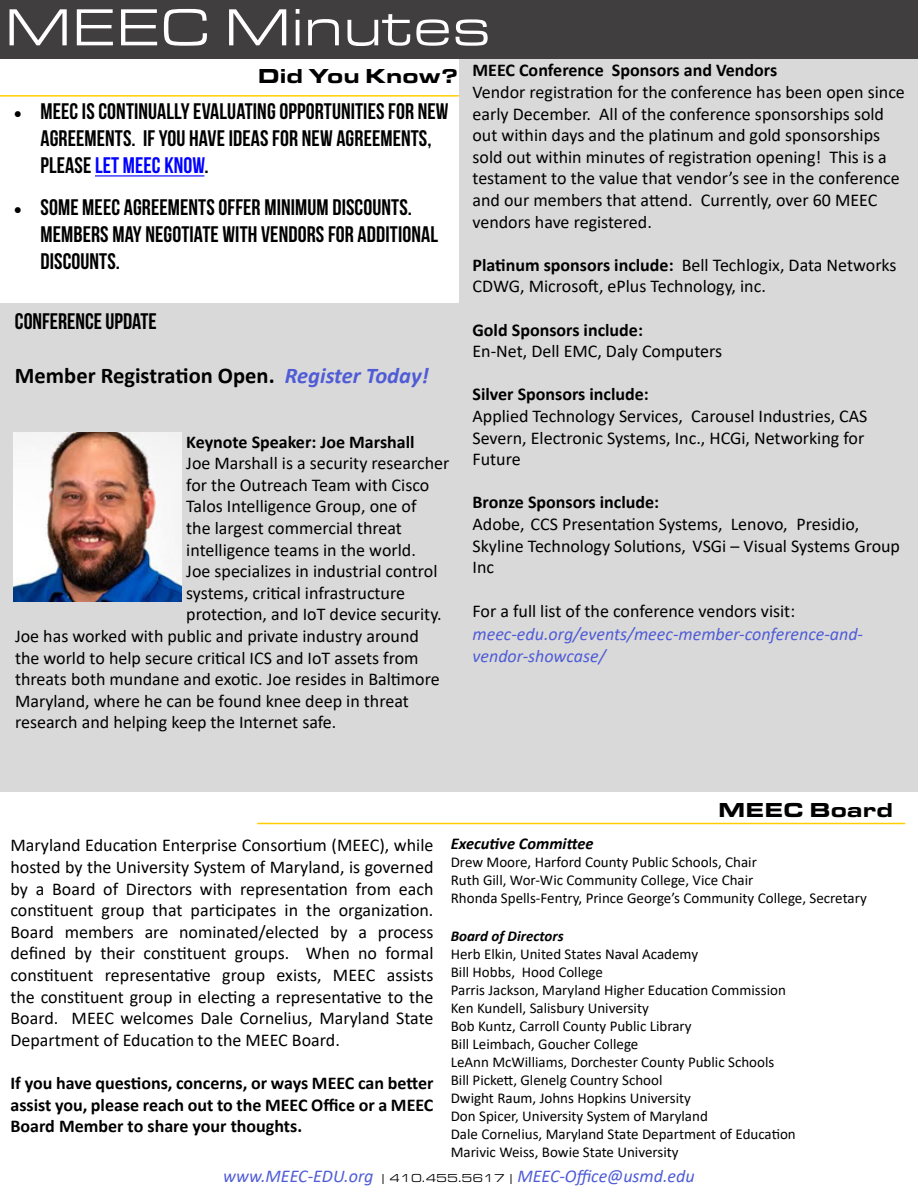
<style>
.page{position:relative;width:918px;height:1188px;background:#fff}
.page>*{position:absolute;margin:0;border:0;box-sizing:border-box;transform-origin:0 0}
.t1{font:54px "Eurostile Ext";color:#fff}
.t2{font:22.5px/27px "Bebas Neue";letter-spacing:.005em;color:#000}
.t3{font:700 22.5px "Calibri";color:#000}
.t4{font:900 21px "Eurostile Ext";color:#000}
.t5{font:18px/21.6px "Calibri";color:#000}
.t6{font:700 18px/21.6px "Calibri";color:#000;text-align:justify}
.t7{font:italic 18px/22.5px "Calibri";color:#4f5cd6}
.t8{font:italic 700 16.5px "Calibri";color:#000}
.t9{font:15px/18px "Calibri";color:#000}
.t10{font:italic 700 15px "Calibri";color:#000}
.s1{font-family:"Minion Pro"}
.s2{color:#00f}
.s3{font-style:italic;color:#4f5cd6}
.s4{font-weight:700}
.s5{font-size:16.5px}
.s6{font-family:"Eurostile Ext";font-style:normal;font-size:12px;color:#000}
</style>
<div class="page">
<div style="left:0;top:58px;width:918px;height:734px;background:#d9d9d9"></div>
<div style="left:0;top:0;width:918px;height:58px;background:#403e3f"></div>
<div style="left:0;top:60px;width:459px;height:243px;background:#fff"></div>
<hr style="left:0;top:95px;width:459px;height:2px;background:#ffce00">
<hr style="left:257px;top:823px;width:648px;height:1px;background:#ffce00">
<img style="left:13px;top:433px;width:168px;height:169px">
<hr style="left:95px;top:175px;width:109px;height:1px;background:#00f">
<h1 class="t1" style="left:4px;top:-8px;width:488px">MEEC Minutes</h1>
<p class="t4" style="left:258px;top:60px;width:202px">Did You Know?</p>
<p class="t2" style="left:40px;top:98px;width:410px;text-indent:-27px"><span class="s1">•</span> MEEC IS CONTINUALLY EVALUATING OPPORTUNITIES FOR NEW<br>AGREEMENTS. IF YOU HAVE IDEAS FOR NEW AGREEMENTS,<br>PLEASE <span class="s2">LET MEEC KNOW</span>.</p>
<p class="t2" style="left:40px;top:194px;width:399px;text-indent:-27px"><span class="s1">•</span> SOME MEEC AGREEMENTS OFFER MINIMUM DISCOUNTS.<br>MEMBERS MAY NEGOTIATE WITH VENDORS FOR ADDITIONAL<br>DISCOUNTS.</p>
<p class="t2" style="left:15px;top:307px;width:143px">CONFERENCE UPDATE</p>
<p class="t3" style="left:15px;top:359px;width:415px">Member Registration Open. <span class="s3">Register Today!</span></p>
<p class="t6" style="left:186px;top:431px;width:230px">Keynote Speaker: Joe Marshall</p>
<p class="t5" style="left:186px;top:452px;width:265px">Joe Marshall is a security researcher</p>
<p class="t5" style="left:186px;top:474px;width:245px">for the Outreach Team with Cisco</p>
<p class="t5" style="left:186px;top:495px;width:232px">Talos Intelligence Group, one of</p>
<p class="t5" style="left:186px;top:517px;width:217px">the largest commercial threat</p>
<p class="t5" style="left:186px;top:538px;width:231px">intelligence teams in the world.</p>
<p class="t5" style="left:186px;top:560px;width:253px">Joe specializes in industrial control</p>
<p class="t5" style="left:186px;top:582px;width:220px">systems, critical infrastructure</p>
<p class="t5" style="left:186px;top:603px;width:257px">protection, and IoT device security.</p>
<p class="t5" style="left:15px;top:625px;width:405px">Joe has worked with public and private industry around</p>
<p class="t5" style="left:15px;top:646px;width:405px">the world to help secure critical ICS and IoT assets from</p>
<p class="t5" style="left:15px;top:668px;width:426px">threats both mundane and exotic. Joe resides in Baltimore</p>
<p class="t5" style="left:15px;top:690px;width:395px">Maryland, where he can be found knee deep in threat</p>
<p class="t5" style="left:15px;top:711px;width:323px">research and helping keep the Internet safe.</p>
<p class="t6" style="left:473px;top:59px;width:306px">MEEC Conference Sponsors and Vendors</p>
<p class="t5" style="left:473px;top:81px;width:434px">Vendor registration for the conference has been open since early December. All of the conference sponsorships sold out within days and the platinum and gold sponsorships sold out within minutes of registration opening! This is a testament to the value that vendor’s see in the conference and our members that attend. Currently, over 60 MEEC vendors have registered.</p>
<p class="t5" style="left:473px;top:254px;width:426px"><span class="s4">Platinum sponsors include:</span> Bell Techlogix, Data Networks<br>CDWG, Microsoft, ePlus Technology, inc.</p>
<p class="t6" style="left:473px;top:319px;width:172px">Gold Sponsors include:</p>
<p class="t5" style="left:473px;top:340px;width:251px">En-Net, Dell EMC, Daly Computers</p>
<p class="t6" style="left:473px;top:383px;width:178px">Silver Sponsors include:</p>
<p class="t5" style="left:473px;top:405px;width:397px">Applied Technology Services, Carousel Industries, CAS<br>Severn, Electronic Systems, Inc., HCGi, Networking for<br>Future</p>
<p class="t6" style="left:473px;top:491px;width:188px">Bronze Sponsors include:</p>
<p class="t5" style="left:473px;top:513px;width:429px">Adobe, CCS Presentation Systems, Lenovo, Presidio,<br>Skyline Technology Solutions, VSGi – Visual Systems Group<br>Inc</p>
<p class="t5" style="left:473px;top:600px;width:324px">For a full list of the conference vendors visit:</p>
<p class="t7" style="left:473px;top:622px;width:392px">meec-edu.org/events/meec-member-conference-and&shy;vendor-showcase/</p>
<p class="t4" style="left:718px;top:794px;width:176px">MEEC Board</p>
<p class="t5" style="left:10px;top:834px;width:425px;text-align:justify">Maryland Education Enterprise Consortium (MEEC), while hosted by the University System of Maryland, is governed by a Board of Directors with representation from each constituent group that participates in the organization.<br>Board members are nominated/elected by a process defined by their constituent groups. When no formal constituent representative group exists, MEEC assists the constituent group in electing a representative to the Board. MEEC welcomes Dale Cornelius, Maryland State Department of Educatio<span class="s5">n</span> to the MEEC Board.</p>
<p class="t6" style="left:10px;top:1072px;width:424px">If you have questions, concerns, or ways MEEC can better assist you, please reach out to the MEEC Office or a MEEC Board Member to share your thoughts.</p>
<p class="t8" style="left:451px;top:832px;width:144px">Executive Committee</p>
<p class="t9" style="left:451px;top:852px;width:418px">Drew Moore, Harford County Public Schools, Chair<br>Ruth Gill, Wor-Wic Community College, Vice Chair<br>Rhonda Spells-Fentry, Prince George’s Community College, Secretary</p>
<p class="t10" style="left:451px;top:925px;width:114px">Board of Directors</p>
<p class="t9" style="left:451px;top:944px;width:347px">Herb Elkin, United States Naval Academy<br>Bill Hobbs, Hood College<br>Parris Jackson, Maryland Higher Education Commission Ken Kundell, Salisbury University<br>Bob Kuntz, Carroll County Public Library<br>Bill Leimbach, Goucher College<br>LeAnn McWilliams, Dorchester County Public Schools Bill Pickett, Glenelg Country School<br>Dwight Raum, Johns Hopkins University<br>Don Spicer, University System of Maryland<br>Dale Cornelius, Maryland State Department of Education Marivic Weiss, Bowie State University</p>
<p class="t7" style="left:223px;top:1164px;width:473px">www.MEEC-EDU.org <span class="s6">| 410.455.5617 |</span> MEEC-Office@usmd.edu</p>
</div>
